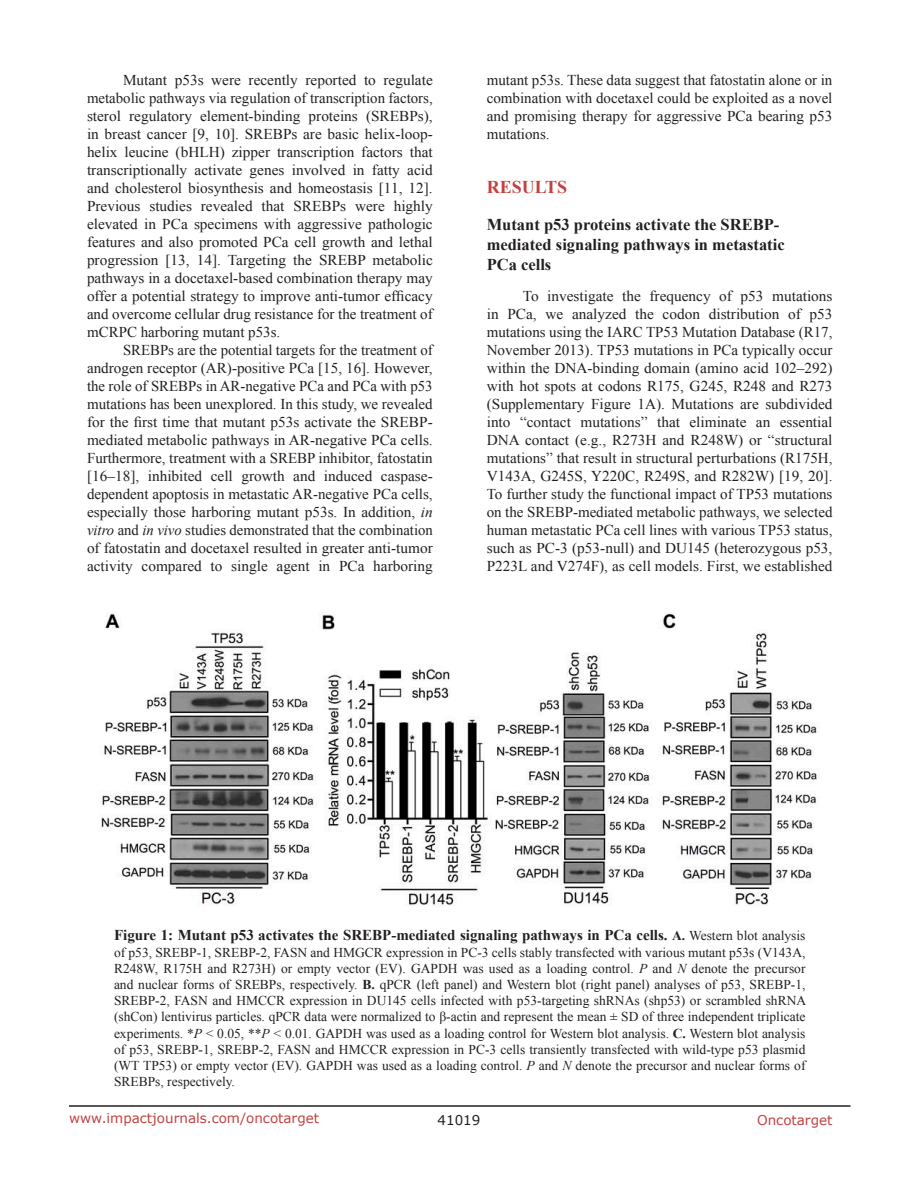
<style>
.page{position:relative;width:918px;height:1188px;background:#fff}
.page>*{position:absolute;margin:0;border:0;box-sizing:border-box;transform-origin:0 0}
.Heading{font:700 18px "Times New Roman";color:#c24141}
.SubHeading_no{font:700 16.5px/19.8px "Times New Roman";color:#231f20}
.BodyText{font:15px/18px "Times New Roman";color:#231f20;text-align:justify}
.FigureText{font:700 15px "Times New Roman";color:#231f20}
.FigureText-2{font:13.5px/16.2px "Times New Roman";color:#231f20;text-align:justify}
.t1{font:13.5px "Verdana";color:#c24141}
.t2{font:13.5px "Verdana";color:#231f20}
.s1{font-style:italic}
.s2{font-size:13.5px}
.s3{font-weight:400;font-size:13.5px}
.s4{font-weight:700}
</style>
<div class="page">
<hr style="left:69px;top:1105px;width:781px;height:2px;background:#231f20">
<img style="left:101px;top:612px;width:719px;height:294px">
<p class="BodyText" style="left:87px;top:71px;width:347px;text-indent:36px">Mutant p53s were recently reported to regulate metabolic pathways via regulation of transcription factors, sterol regulatory element-binding proteins (SREBPs), in breast cancer [9, 10]. SREBPs are basic helix-loop&shy;helix leucine (bHLH) zipper transcription factors that transcriptionally activate genes involved in fatty acid and cholesterol biosynthesis and homeostasis [11, 12].<br>Previous studies revealed that SREBPs were highly elevated in PCa specimens with aggressive pathologic features and also promoted PCa cell growth and lethal progression [13, 14]. Targeting the SREBP metabolic pathways in a docetaxel-based combination therapy may offer a potential strategy to improve anti-tumor efficacy and overcome cellular drug resistance for the treatment of mCRPC harboring mutant p53s.</p>
<p class="BodyText" style="left:87px;top:341px;width:347px;text-indent:36px">SREBPs are the potential targets for the treatment of androgen receptor (AR)-positive PCa [15, 16]. However, the role of SREBPs in AR-negative PCa and PCa with p53 mutations has been unexplored. In this study, we revealed for the first time that mutant p53s activate the SREBP&shy;mediated metabolic pathways in AR-negative PCa cells.<br>Furthermore, treatment with a SREBP inhibitor, fatostatin [16–18], inhibited cell growth and induced caspase&shy;dependent apoptosis in metastatic AR-negative PCa cells, especially those harboring mutant p53s. In addition, <span class="s1">in vitro</span> and <span class="s1">in vivo</span> studies demonstrated that the combination of fatostatin and docetaxel resulted in greater anti-tumor activity compared to single agent in PCa harboring</p>
<p class="BodyText" style="left:487px;top:71px;width:347px">mutant p53s. These data suggest that fatostatin alone or in combination with docetaxel could be exploited as a novel and promising therapy for aggressive PCa bearing p53 mutations.</p>
<p class="Heading" style="left:487px;top:174px;width:82px">RESULTS</p>
<p class="SubHeading_no" style="left:487px;top:214px;width:299px">Mutant p53 proteins activate the SREBP&shy;mediated signaling pathways in metastatic<br>PCa cells</p>
<p class="BodyText" style="left:487px;top:287px;width:347px;text-indent:36px">To investigate the frequency of p53 mutations in PCa, we analyzed the codon distribution of p53 mutations using the IARC TP53 Mutation Database (R17, November 2013). TP53 mutations in PCa typically occur within the DNA-binding domain (amino acid 102–292) with hot spots at codons R175, G245, R248 and R273 (Supplementary Figure 1A). Mutations are subdivided into “contact mutations” that eliminate an essential DNA contact (e.g., R273H and R248W) or “structural mutations” that result in structural perturbations (R175H, V143A, G245S, Y220C, R249S, and R282W) [19, 20].<br>To further study the functional impact of TP53 mutations on the SREBP-mediated metabolic pathways, we selected human metastatic PCa cell lines with various TP53 status, such as PC-3 (p53-null) and DU145 (heterozygous p53, P223L and V274F), as cell models. First, we established</p>
<p class="FigureText" style="left:114px;top:925px;width:693px">Figure 1: Mutant p53 activates the SREBP-mediated signaling pathways in PCa cells. <span class="s2">A.</span> <span class="s3">Western blot analysis</span></p>
<p class="FigureText-2" style="left:114px;top:944px;width:694px">of p53, SREBP-1, SREBP-2, FASN and HMGCR expression in PC-3 cells stably transfected with various mutant p53s (V143A, R248W, R175H and R273H) or empty vector (EV). GAPDH was used as a loading control. <span class="s1">P</span> and <span class="s1">N</span> denote the precursor and nuclear forms of SREBPs, respectively. <span class="s4">B.</span> qPCR (left panel) and Western blot (right panel) analyses of p53, SREBP-1, SREBP-2, FASN and HMCCR expression in DU145 cells infected with p53-targeting shRNAs (shp53) or scrambled shRNA (shCon) lentivirus particles. qPCR data were normalized to β-actin and represent the mean ± SD of three independent triplicate experiments. *<span class="s1">P</span> &lt; 0.05, **<span class="s1">P</span> &lt; 0.01. GAPDH was used as a loading control for Western blot analysis. <span class="s4">C.</span> Western blot analysis of p53, SREBP-1, SREBP-2, FASN and HMCCR expression in PC-3 cells transiently transfected with wild-type p53 plasmid (WT TP53) or empty vector (EV). GAPDH was used as a loading control. <span class="s1">P</span> and <span class="s1">N</span> denote the precursor and nuclear forms of SREBPs, respectively.</p>
<p class="t1" style="left:69px;top:1109px;width:252px">www.impactjournals.com/oncotarget</p>
<p class="t2" style="left:438px;top:1111px;width:44px">41019</p>
<p class="t1" style="left:757px;top:1111px;width:77px">Oncotarget</p>
</div>
